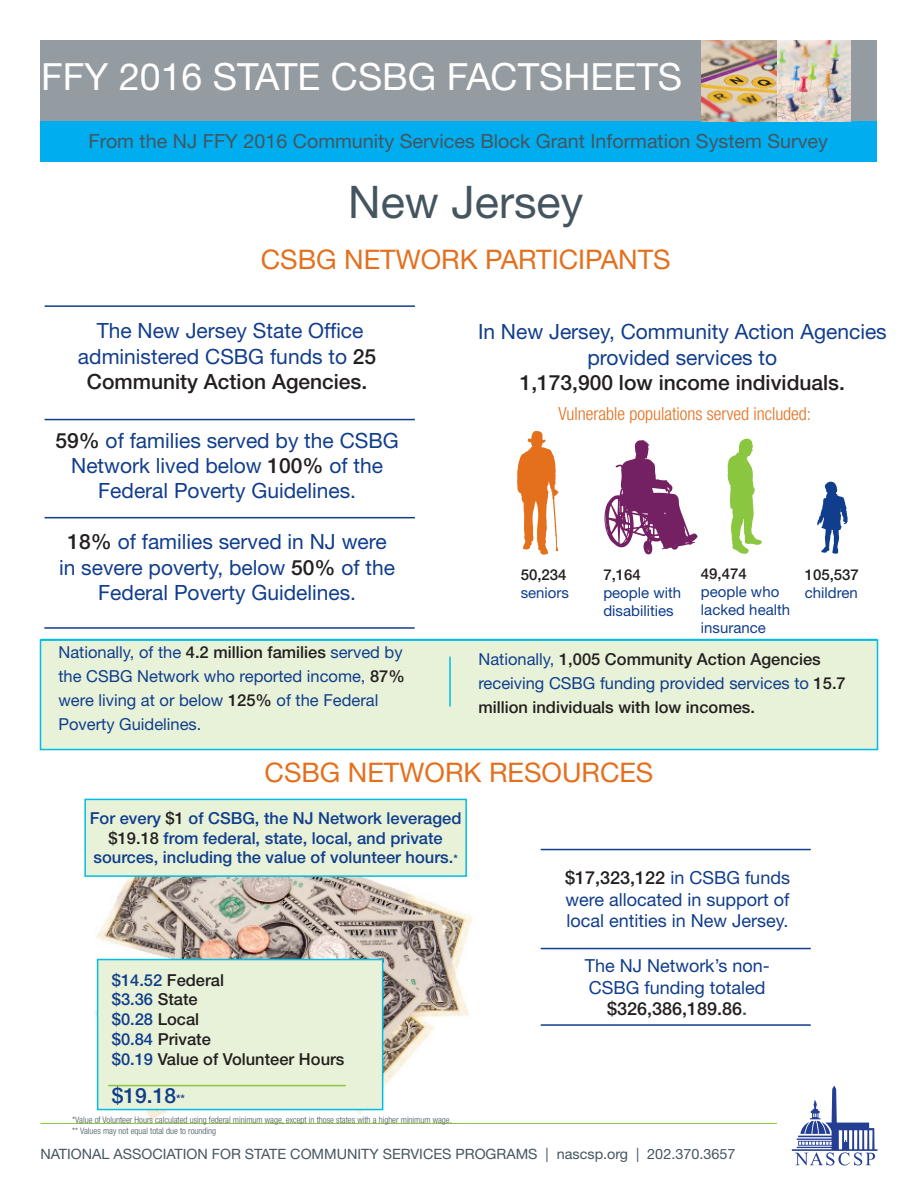
<style>
.page{position:relative;width:918px;height:1188px;background:#fff}
.page>*{position:absolute;margin:0;border:0;box-sizing:border-box;transform-origin:0 0}
.t1{font:45px "Helvetica Neue LT Std";color:#45555f}
.t2{font:37.5px "Helvetica Neue LT Std";color:#fff}
.headline_1{font:27px "Helvetica Neue LT Std";color:#e4701e}
.t3{font:21px/25.2px "Helvetica Neue LT Std";color:#103d8c;text-align:center}
.t4{font:21px/25.2px "Helvetica Neue LT Std";color:#133d8d;text-align:center}
.t5{font:500 21px "Helvetica Neue LT Std";color:#231f20}
.t6{font:500 21px "Helvetica Neue LT Std";color:#103d8c}
.t7{font:19.5px "Helvetica Neue LT Std";color:#45555f}
.t8{font:18px/21.6px "Helvetica Neue LT Std";color:#103d8c;text-align:justify}
.t9{font:300 condensed 18px "Helvetica Neue LT Std";color:#e4701e}
.t10{font:500 16.5px/24px "Helvetica Neue LT Std";color:#231f20}
.t11{font:500 16.5px/19.8px "Helvetica Neue LT Std";color:#103d8c;text-align:center}
.t12{font:16.5px/24px "Helvetica Neue LT Std";color:#103d8c}
.t13{font:15px/18px "Helvetica Neue LT Std";color:#103d8c}
.t14{font:500 15px "Helvetica Neue LT Std";color:#231f20}
.t15{font:14.25px "Helvetica Neue LT Std";color:#45555f}
.t16{font:300 condensed 9px "Helvetica Neue LT Std";color:#45555f}
.s1{font-weight:500;color:#231f20}
.s2{font-weight:400;color:#103d8c}
.s3{color:#231f20}
.s4{font-size:12px}
.s5{color:#103d8c}
.s6{font-weight:500;color:#455560}
</style>
<div class="page">
<div style="left:40px;top:639px;width:838px;height:111px;background:#e7f2d8;border:2px solid #02bce5"></div>
<hr style="left:40px;top:639px;width:837px;height:1px;background:#02bce5">
<hr style="left:449px;top:657px;width:2px;height:49px;background:#02bce5">
<div style="left:40px;top:122px;width:838px;height:40px;background:#00aeef"></div>
<svg style="left:792px;top:1086px;width:86px;height:79px"></svg>
<div style="left:40px;top:40px;width:810px;height:82px;background:#959ca1"></div>
<div style="left:850px;top:40px;width:28px;height:82px;background:#959ca1"></div>
<img style="left:702px;top:40px;width:148px;height:82px">
<hr style="left:45px;top:305px;width:370px;height:2px;background:#103d8c">
<hr style="left:541px;top:1024px;width:270px;height:2px;background:#103d8c">
<hr style="left:541px;top:948px;width:270px;height:1px;background:#103d8c">
<hr style="left:541px;top:849px;width:270px;height:1px;background:#103d8c">
<img style="left:94px;top:877px;width:379px;height:244px">
<div style="left:98px;top:960px;width:285px;height:150px;background:#e7f2d8"></div>
<div style="left:97px;top:959px;width:286px;height:151px;border:2px solid #02bce5"></div>
<hr style="left:108px;top:1085px;width:238px;height:1px;background:#8bc63e">
<div style="left:85px;top:799px;width:381px;height:77px;background:#e7f2d8"></div>
<div style="left:84px;top:799px;width:383px;height:78px;border:2px solid #02bce5"></div>
<hr style="left:40px;top:1123px;width:737px;height:1px;background:#8bc63e">
<hr style="left:44px;top:627px;width:371px;height:2px;background:#103d8c">
<hr style="left:45px;top:419px;width:370px;height:1px;background:#103d8c">
<hr style="left:45px;top:517px;width:370px;height:1px;background:#103d8c">
<svg style="left:604px;top:440px;width:94px;height:115px"></svg>
<svg style="left:517px;top:431px;width:41px;height:124px"></svg>
<svg style="left:728px;top:439px;width:34px;height:115px"></svg>
<svg style="left:817px;top:481px;width:31px;height:73px"></svg>
<p class="t2" style="left:41px;top:54px;width:643px">FFY 2016 STATE CSBG FACTSHEETS</p>
<p class="t7" style="left:89px;top:129px;width:741px">From the NJ FFY 2016 Community Services Block Grant Information System Survey</p>
<p class="t1" style="left:348px;top:175px;width:236px">New Jersey</p>
<p class="headline_1" style="left:261px;top:243px;width:411px">CSBG NETWORK PARTICIPANTS</p>
<p class="t4" style="left:78px;top:318px;width:300px">The New Jersey State Office administered CSBG funds to <span class="s1">25<br>Community Action Agencies.</span></p>
<p class="t3" style="left:55px;top:428px;width:345px"><span class="s1">59%</span> of families served by the CSBG<br>Network lived below <span class="s1">100%</span> of the<br>Federal Poverty Guidelines.</p>
<p class="t3" style="left:59px;top:529px;width:338px"><span class="s1">18%</span> of families served in NJ were in severe poverty, below <span class="s1">50%</span> of the<br>Federal Poverty Guidelines.</p>
<p class="t3" style="left:478px;top:319px;width:410px">In New Jersey, Community Action Agencies provided services to</p>
<p class="t5" style="left:520px;top:370px;width:327px">1,173,900 low income individuals.</p>
<p class="t9" style="left:559px;top:403px;width:254px">Vulnerable populations served included:</p>
<p class="t14" style="left:521px;top:566px;width:47px">50,234</p>
<p class="t13" style="left:521px;top:583px;width:50px">seniors</p>
<p class="t14" style="left:603px;top:566px;width:39px">7,164</p>
<p class="t13" style="left:603px;top:583px;width:79px">people with disabilities</p>
<p class="t14" style="left:701px;top:565px;width:47px">49,474</p>
<p class="t13" style="left:701px;top:583px;width:91px">people who lacked health insurance</p>
<p class="t14" style="left:805px;top:566px;width:56px">105,537</p>
<p class="t13" style="left:805px;top:583px;width:55px">children</p>
<p class="t12" style="left:58px;top:640px;width:348px">Nationally, of the <span class="s1">4.2 million families</span> served by the CSBG Network who reported income, <span class="s1">87% </span>were living at or below <span class="s1">125%</span> of the Federal Poverty Guidelines.</p>
<p class="t10" style="left:478px;top:647px;width:369px"><span class="s2">Nationally,</span> 1,005 Community Action Agencies <span class="s2">receiving CSBG funding provided services to</span> 15.7 million individuals with low incomes.</p>
<p class="headline_1" style="left:265px;top:756px;width:390px">CSBG NETWORK RESOURCES</p>
<p class="t11" style="left:90px;top:808px;width:373px">For every <span class="s3">$1</span> of CSBG, the NJ Network leveraged <span class="s3">$19.18</span> from federal, state, local, and private sources, including the value of volunteer hours.<span class="s4">*</span></p>
<p class="t10" style="left:112px;top:968px;width:114px"><span class="s5">$14.52</span> Federal</p>
<p class="t11" style="left:112px;top:989px;width:87px">$3.36 <span class="s3">State</span></p>
<p class="t11" style="left:112px;top:1009px;width:89px">$0.28 <span class="s3">Local</span></p>
<p class="t10" style="left:112px;top:1027px;width:101px"><span class="s5">$0.84</span> Private</p>
<p class="t10" style="left:112px;top:1047px;width:234px"><span class="s5">$0.19</span> Value of Volunteer Hours</p>
<p class="t6" style="left:112px;top:1083px;width:75px">$19.18<span class="s4">**</span></p>
<p class="t16" style="left:72px;top:1115px;width:381px">*Value of Volunteer Hours calculated using federal minimum wage, except in those states with a higher minimum wage.</p>
<p class="t16" style="left:72px;top:1126px;width:145px">** Values may not equal total due to rounding</p>
<p class="t8" style="left:565px;top:867px;width:226px"><span class="s1">$17,323,122</span> in CSBG funds were allocated in support of local entities in New Jersey.</p>
<p class="t8" style="left:585px;top:955px;width:187px;text-align:center">The NJ Network’s non-<br>CSBG funding totaled <span class="s1">$326,386,189.86</span><span class="s6">.</span></p>
<p class="t15" style="left:40px;top:1146px;width:696px">NATIONAL ASSOCIATION FOR STATE COMMUNITY SERVICES PROGRAMS | nascsp.org | 202.370.3657</p>
</div>
